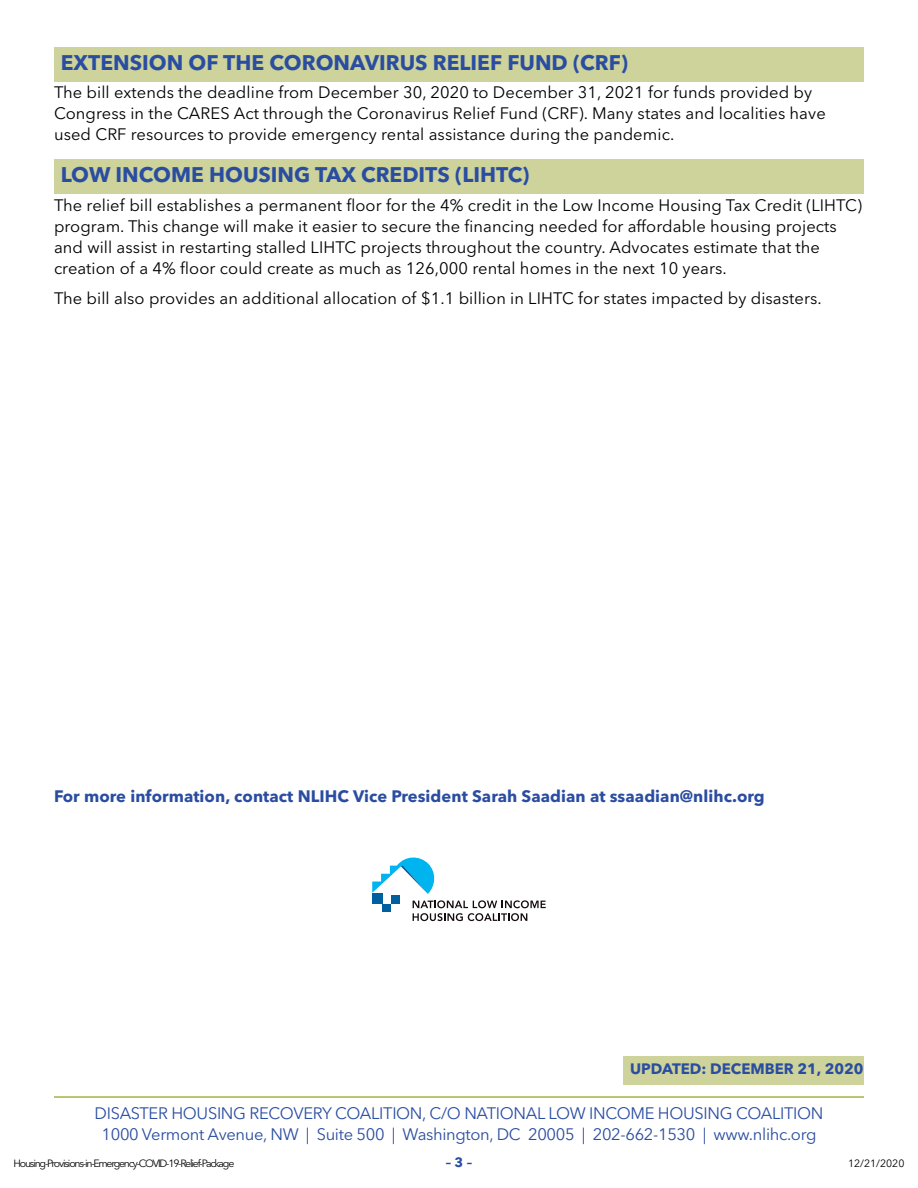
<style>
.page{position:relative;width:918px;height:1188px;background:#fff}
.page>*{position:absolute;margin:0;border:0;box-sizing:border-box;transform-origin:0 0}
.t1{font:700 21px "Avenir Next LT Pro";color:#2a4da1}
.t2{font:16.5px/21px "Avenir Next LT Pro";letter-spacing:.005em;color:#000}
.t3{font:16.5px/21px "Avenir Next LT Pro";letter-spacing:-.02em;color:#2a4da1;text-align:center}
.t4{font:700 16.5px "Avenir Next LT Pro";letter-spacing:.005em;color:#2a4da1}
.t5{font:700 15px "Avenir Next LT Pro";color:#2a4da1}
.t6{font:700 13.5px "Avenir Next LT Pro";color:#2a4da1}
.t7{font:10.5px "Avenir Next LT Pro";letter-spacing:-.115em;color:#000}
</style>
<div class="page">
<hr style="left:54px;top:1096px;width:810px;height:2px;background:#a1b341">
<div style="left:54px;top:47px;width:810px;height:35px;background:#cdd39a"></div>
<div style="left:54px;top:160px;width:810px;height:34px;background:#cdd39a"></div>
<div style="left:372px;top:893px;width:11px;height:11px;background:#005f9e"></div>
<div style="left:383px;top:904px;width:8px;height:8px;background:#005f9e"></div>
<div style="left:391px;top:896px;width:8px;height:8px;background:#005f9e"></div>
<svg style="left:372px;top:858px;width:63px;height:36px"></svg>
<svg style="left:413px;top:900px;width:133px;height:21px"></svg>
<div style="left:623px;top:1056px;width:241px;height:28px;background:#cdd39a"></div>
<p class="t1" style="left:61px;top:50px;width:569px">EXTENSION OF THE CORONAVIRUS RELIEF FUND (CRF)</p>
<p class="t2" style="left:54px;top:82px;width:773px">The bill extends the deadline from December 30, 2020 to December 31, 2021 for funds provided by<br>Congress in the CARES Act through the Coronavirus Relief Fund (CRF). Many states and localities have used CRF resources to provide emergency rental assistance during the pandemic.</p>
<p class="t1" style="left:61px;top:162px;width:470px">LOW INCOME HOUSING TAX CREDITS (LIHTC)</p>
<p class="t2" style="left:54px;top:195px;width:810px">The relief bill establishes a permanent floor for the 4% credit in the Low Income Housing Tax Credit (LIHTC) program. This change will make it easier to secure the financing needed for affordable housing projects and will assist in restarting stalled LIHTC projects throughout the country. Advocates estimate that the creation of a 4% floor could create as much as 126,000 rental homes in the next 10 years.</p>
<p class="t2" style="left:54px;top:288px;width:769px">The bill also provides an additional allocation of $1.1 billion in LIHTC for states impacted by disasters.</p>
<p class="t4" style="left:54px;top:786px;width:712px">For more information, contact NLIHC Vice President Sarah Saadian at ssaadian@nlihc.org</p>
<p class="t5" style="left:630px;top:1060px;width:235px">UPDATED: DECEMBER 21, 2020</p>
<p class="t3" style="left:95px;top:1103px;width:730px">DISASTER HOUSING RECOVERY COALITION, C/O NATIONAL LOW INCOME HOUSING COALITION<br>1000 Vermont Avenue, NW | Suite 500 | Washington, DC 20005 | 202-662-1530 | www.nlihc.org</p>
<p class="t6" style="left:446px;top:1154px;width:28px">– 3 –</p>
<p class="t7" style="left:14px;top:1157px;width:222px">Housing-Provisions-in-Emergency-COVID-19-Relief-Package</p>
<p class="t7" style="left:848px;top:1157px;width:58px">12/21/2020</p>
</div>
